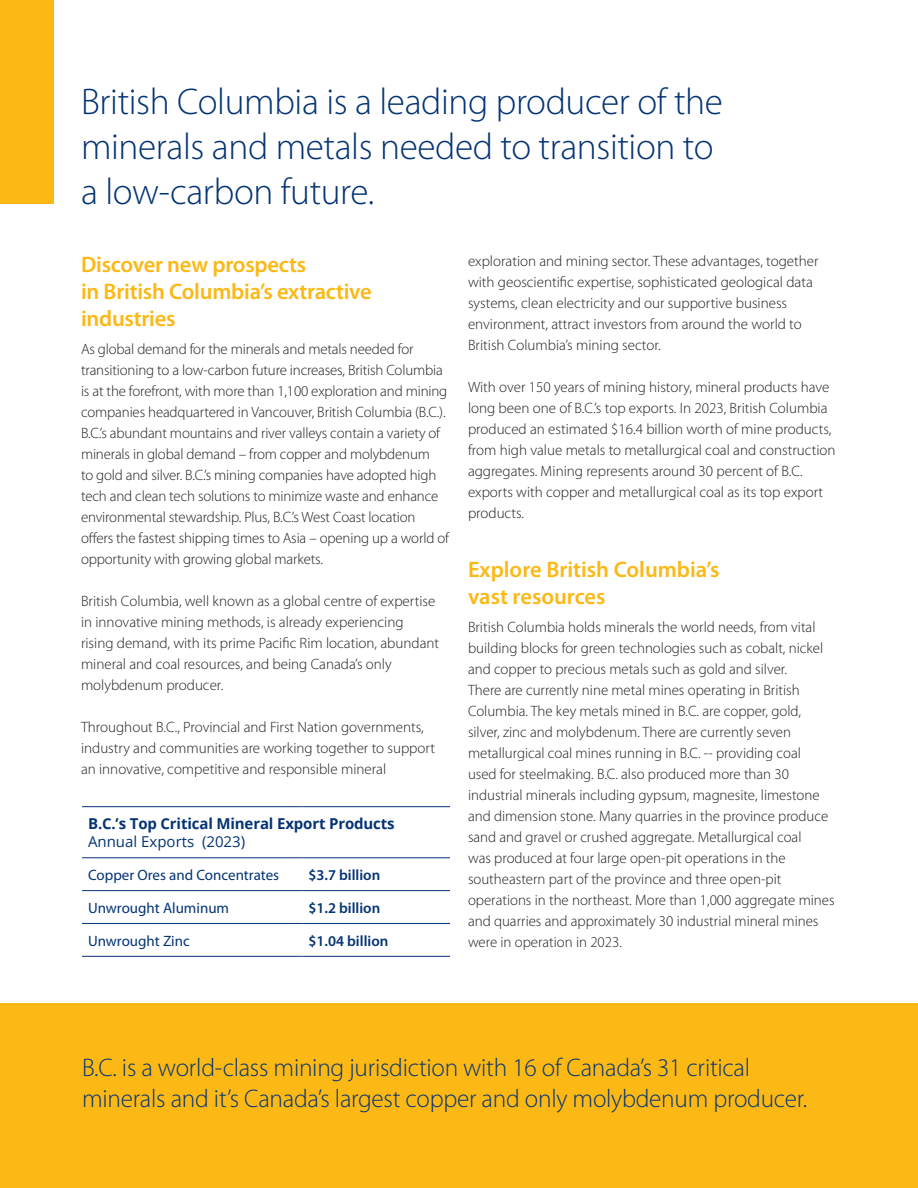
<style>
.page{position:relative;width:918px;height:1188px;background:#fff}
.page>*{position:absolute;margin:0;border:0;box-sizing:border-box;transform-origin:0 0}
.t1{font:300 37.2px/44.7px "Myriad Pro";letter-spacing:-.01em;color:#053474}
.t2{font:300 25.5px/30.6px "Myriad Pro";letter-spacing:-.01em;color:#073674}
.Titles{font:600 22.5px/27px "Myriad Pro";letter-spacing:-.01em;color:#fcb814}
.Body_Copy{font:300 15px/21px "Myriad Pro";color:#231f20}
.t3{font:15px "Myriad Pro";color:#053474}
.t4{font:700 15px "Open Sans";letter-spacing:-.01em;color:#053474}
.t5{font:600 15px "Myriad Pro";color:#053474}
.t6{font:15px "Open Sans";color:#053474}
</style>
<div class="page">
<div style="left:0;top:1003px;width:918px;height:185px;background:#fcb814"></div>
<div style="left:0;top:0;width:54px;height:204px;background:#fcb814"></div>
<hr style="left:82px;top:806px;width:220px;height:1px;background:#053474">
<hr style="left:302px;top:806px;width:148px;height:1px;background:#053474">
<hr style="left:82px;top:858px;width:220px;height:1px;background:#053474">
<hr style="left:302px;top:858px;width:148px;height:1px;background:#053474">
<hr style="left:82px;top:890px;width:220px;height:1px;background:#053474">
<hr style="left:302px;top:890px;width:148px;height:1px;background:#053474">
<hr style="left:82px;top:923px;width:220px;height:1px;background:#053474">
<hr style="left:302px;top:923px;width:148px;height:1px;background:#053474">
<hr style="left:82px;top:956px;width:220px;height:1px;background:#053474">
<hr style="left:302px;top:956px;width:148px;height:1px;background:#053474">
<p class="t1" style="left:81px;top:80px;width:643px">British Columbia is a leading producer of the minerals and metals needed to transition to a low-carbon future.</p>
<p class="Titles" style="left:81px;top:251px;width:292px">Discover new prospects<br>in British Columbia’s extractive industries</p>
<p class="Body_Copy" style="left:81px;top:338px;width:370px">As global demand for the minerals and metals needed for transitioning to a low-carbon future increases, British Columbia is at the forefront, with more than 1,100 exploration and mining companies headquartered in Vancouver, British Columbia (B.C.).<br>B.C.’s abundant mountains and river valleys contain a variety of minerals in global demand – from copper and molybdenum<br>to gold and silver. B.C.’s mining companies have adopted high tech and clean tech solutions to minimize waste and enhance environmental stewardship. Plus, B.C.’s West Coast location offers the fastest shipping times to Asia – opening up a world of opportunity with growing global markets.</p>
<p class="Body_Copy" style="left:81px;top:590px;width:360px">British Columbia, well known as a global centre of expertise in innovative mining methods, is already experiencing rising demand, with its prime Pacific Rim location, abundant mineral and coal resources, and being Canada’s only molybdenum producer.</p>
<p class="Body_Copy" style="left:81px;top:716px;width:356px">Throughout B.C., Provincial and First Nation governments, industry and communities are working together to support an innovative, competitive and responsible mineral</p>
<p class="t4" style="left:88px;top:813px;width:308px">B.C.’s Top Critical Mineral Export Products</p>
<p class="t6" style="left:88px;top:831px;width:159px">Annual Exports (2023)</p>
<p class="t3" style="left:88px;top:867px;width:193px">Copper Ores and Concentrates</p>
<p class="t5" style="left:308px;top:866px;width:73px">$3.7 billion</p>
<p class="t3" style="left:88px;top:899px;width:143px">Unwrought Aluminum</p>
<p class="t5" style="left:308px;top:899px;width:73px">$1.2 billion</p>
<p class="t3" style="left:88px;top:932px;width:103px">Unwrought Zinc</p>
<p class="t5" style="left:308px;top:932px;width:82px">$1.04 billion</p>
<p class="Body_Copy" style="left:468px;top:251px;width:352px">exploration and mining sector. These advantages, together with geoscientific expertise, sophisticated geological data systems, clean electricity and our supportive business environment, attract investors from around the world to British Columbia’s mining sector.</p>
<p class="Body_Copy" style="left:468px;top:377px;width:369px">With over 150 years of mining history, mineral products have long been one of B.C.’s top exports. In 2023, British Columbia produced an estimated $16.4 billion worth of mine products, from high value metals to metallurgical coal and construction aggregates. Mining represents around 30 percent of B.C. exports with copper and metallurgical coal as its top export products.</p>
<p class="Titles" style="left:468px;top:557px;width:253px">Explore British Columbia’s vast resources</p>
<p class="Body_Copy" style="left:468px;top:617px;width:357px">British Columbia holds minerals the world needs, from vital building blocks for green technologies such as cobalt, nickel and copper to precious metals such as gold and silver.</p>
<p class="Body_Copy" style="left:468px;top:680px;width:368px">There are currently nine metal mines operating in British Columbia. The key metals mined in B.C. are copper, gold, silver, zinc and molybdenum. There are currently seven metallurgical coal mines running in B.C. -- providing coal<br>used for steelmaking. B.C. also produced more than 30 industrial minerals including gypsum, magnesite, limestone and dimension stone. Many quarries in the province produce sand and gravel or crushed aggregate. Metallurgical coal<br>was produced at four large open-pit operations in the southeastern part of the province and three open-pit operations in the northeast. More than 1,000 aggregate mines and quarries and approximately 30 industrial mineral mines were in operation in 2023.</p>
<p class="t2" style="left:82px;top:1053px;width:727px">B.C. is a world-class mining jurisdiction with 16 of Canada’s 31 critical minerals and it’s Canada’s largest copper and only molybdenum producer.</p>
</div>
